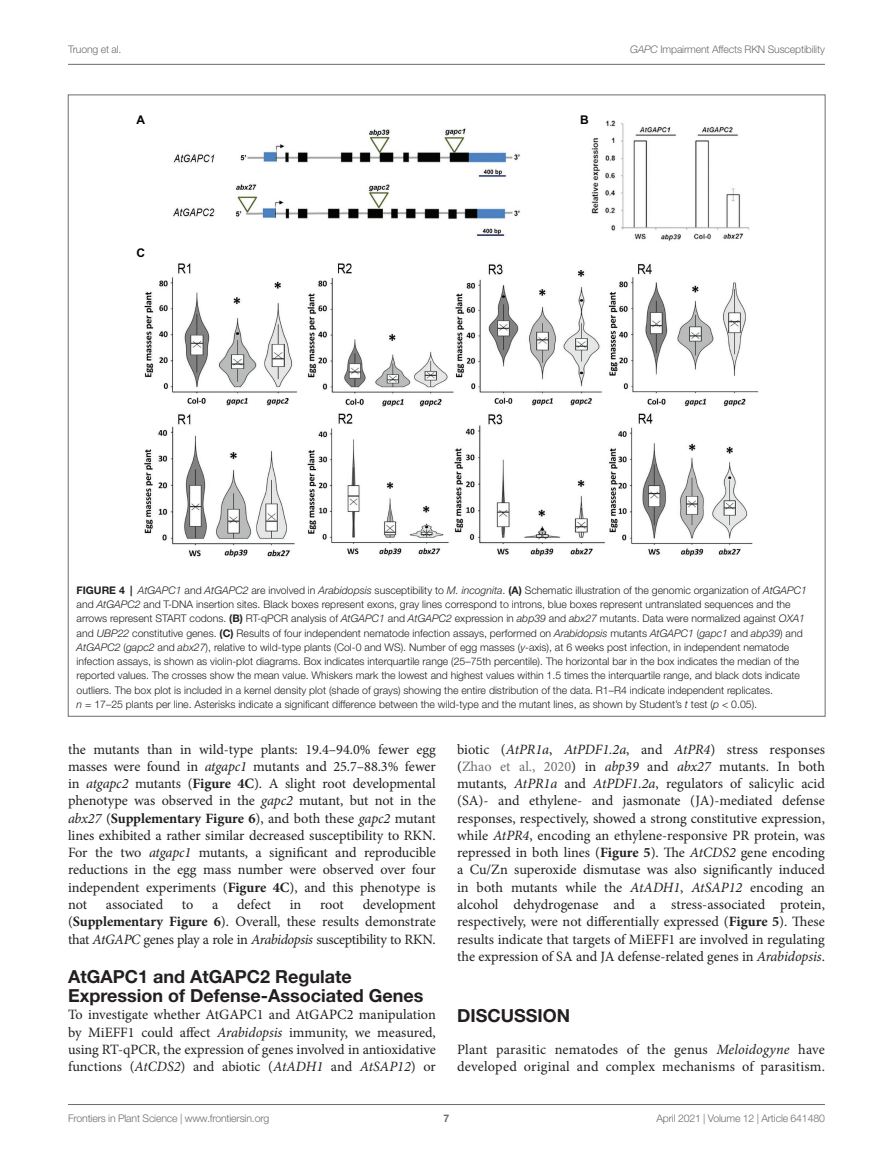
<style>
.page{position:relative;width:893px;height:1170px;background:#fff}
.page>*{position:absolute;margin:0;border:0;box-sizing:border-box;transform-origin:0 0}
.HEAD_2{font:700 18px/18.8px "Helvetica Neue LT Std";color:#231f20}
.HEAD_1{font:700 18px "Helvetica Neue LT Std";color:#231f20}
.TEXT_FLUSH{font:14.25px/17.2px "Minion Pro";letter-spacing:-.005em;color:#231f20;text-align:justify}
.t1{font:700 12px "Arial";color:#040503}
.FIG_LEG{font:300 10.5px/14.2px "Helvetica Neue LT Std";color:#231f20}
.t2{font:300 10.5px "Helvetica Neue LT Std";letter-spacing:-.015em;color:#6c6d70}
.t3{font:700 10.5px "Helvetica Neue LT Std";color:#6c6d70}
.s1{font-style:italic}
.s2{font-weight:700}
.s3{color:#6c6d70}
</style>
<div class="page">
<hr style="left:68px;top:64px;width:757px;height:1px;background:#6c6d70">
<hr style="left:68px;top:1104px;width:757px;height:1px;background:#6c6d70">
<img style="left:144px;top:120px;width:615px;height:438px">
<p class="t2" style="left:68px;top:42px;width:55px">Truong et al.</p>
<p class="t2" style="left:630px;top:42px;width:196px"><span class="s1">GAPC</span> Impairment Affects RKN Susceptibility</p>
<p class="t1" style="left:137px;top:111px;width:10px">A</p>
<p class="t1" style="left:137px;top:244px;width:10px">C</p>
<p class="t1" style="left:580px;top:111px;width:10px">B</p>
<p class="FIG_LEG" style="left:77px;top:582px;width:732px"><span class="s2">FIGURE 4 |</span> <span class="s1">AtGAPC1</span> and <span class="s1">AtGAPC2</span> are involved in <span class="s1">Arabidopsis</span> susceptibility to <span class="s1">M. incognita</span>. <span class="s2">(A)</span> Schematic illustration of the genomic organization of <span class="s1">AtGAPC1 </span>and <span class="s1">AtGAPC2</span> and T-DNA insertion sites. Black boxes represent exons, gray lines correspond to introns, blue boxes represent untranslated sequences and the arrows represent START codons. <span class="s2">(B)</span> RT-qPCR analysis of <span class="s1">AtGAPC1</span> and <span class="s1">AtGAPC2</span> expression in <span class="s1">abp39</span> and <span class="s1">abx27</span> mutants. Data were normalized against <span class="s1">OXA1 </span>and <span class="s1">UBP22</span> constitutive genes. <span class="s2">(C)</span> Results of four independent nematode infection assays, performed on <span class="s1">Arabidopsis</span> mutants <span class="s1">AtGAPC1</span> (<span class="s1">gapc1</span> and <span class="s1">abp39</span>) and <span class="s1">AtGAPC2</span> (<span class="s1">gapc2</span> and <span class="s1">abx27</span>), relative to wild-type plants (Col-0 and WS). Number of egg masses (<span class="s1">y</span>-axis), at 6 weeks post infection, in independent nematode infection assays, is shown as violin-plot diagrams. Box indicates interquartile range (25–75th percentile). The horizontal bar in the box indicates the median of the reported values. The crosses show the mean value. Whiskers mark the lowest and highest values within 1.5 times the interquartile range, and black dots indicate outliers. The box plot is included in a kernel density plot (shade of grays) showing the entire distribution of the data. R1–R4 indicate independent replicates.<br><span class="s1">n</span> = 17–25 plants per line. Asterisks indicate a significant difference between the wild-type and the mutant lines, as shown by Student’s <span class="s1">t</span> test (<span class="s1">p</span> &lt; 0.05).</p>
<p class="TEXT_FLUSH" style="left:68px;top:740px;width:369px">the mutants than in wild-type plants: 19.4–94.0% fewer egg masses were found in <span class="s1">atgapc1</span> mutants and 25.7–88.3% fewer in <span class="s1">atgapc2</span> mutants (<span class="s2">Figure 4C</span>). A slight root developmental phenotype was observed in the <span class="s1">gapc2</span> mutant, but not in the <span class="s1">abx27</span> (<span class="s2">Supplementary Figure 6</span>), and both these <span class="s1">gapc2</span> mutant lines exhibited a rather similar decreased susceptibility to RKN.<br>For the two <span class="s1">atgapc1</span> mutants, a significant and reproducible reductions in the egg mass number were observed over four independent experiments (<span class="s2">Figure 4C</span>), and this phenotype is not</p>
<p class="TEXT_FLUSH" style="left:68px;top:895px;width:369px;text-indent:295px">development (<span class="s2">Supplementary Figure 6</span>). Overall, these results demonstrate that <span class="s1">AtGAPC</span> genes play a role in <span class="s1">Arabidopsis</span> susceptibility to RKN.</p>
<p class="HEAD_2" style="left:68px;top:967px;width:357px">AtGAPC1 and AtGAPC2 Regulate<br>Expression of Defense-Associated Genes</p>
<p class="TEXT_FLUSH" style="left:68px;top:1006px;width:369px">To investigate whether AtGAPC1 and AtGAPC2 manipulation by MiEFF1 could affect <span class="s1">Arabidopsis</span> immunity, we measured, using RT-qPCR, the expression of genes involved in antioxidative functions (<span class="s1">AtCDS2</span>) and abiotic (<span class="s1">AtADH1</span> and <span class="s1">AtSAP12</span>) or</p>
<p class="TEXT_FLUSH" style="left:106px;top:895px;width:59px">associated</p>
<p class="TEXT_FLUSH" style="left:182px;top:895px;width:13px">to</p>
<p class="TEXT_FLUSH" style="left:212px;top:895px;width:8px">a</p>
<p class="TEXT_FLUSH" style="left:237px;top:895px;width:35px">defect</p>
<p class="TEXT_FLUSH" style="left:290px;top:895px;width:13px">in</p>
<p class="TEXT_FLUSH" style="left:320px;top:895px;width:25px">root</p>
<p class="TEXT_FLUSH" style="left:457px;top:740px;width:369px">biotic (<span class="s1">AtPR1a</span>, <span class="s1">AtPDF1.2a</span>, and <span class="s1">AtPR4</span>) stress responses (<span class="s3">Zhao et al., 2020</span>) in <span class="s1">abp39</span> and <span class="s1">abx27</span> mutants. In both mutants, <span class="s1">AtPR1a</span> and <span class="s1">AtPDF1.2a</span>, regulators of salicylic acid (SA)- and ethylene- and jasmonate (JA)-mediated defense responses, respectively, showed a strong constitutive expression, while <span class="s1">AtPR4</span>, encoding an ethylene-responsive PR protein, was repressed in both lines (<span class="s2">Figure 5</span>). The <span class="s1">AtCDS2</span> gene encoding a Cu/Zn superoxide dismutase was also significantly induced in both mutants while the <span class="s1">AtADH1</span>, <span class="s1">AtSAP12</span> encoding an alcohol dehydrogenase and a stress-associated protein, respectively, were not differentially expressed (<span class="s2">Figure 5</span>). These results indicate that targets of MiEFF1 are involved in regulating the expression of SA and JA defense-related genes in <span class="s1">Arabidopsis</span>.</p>
<p class="HEAD_1" style="left:457px;top:1004px;width:115px">DISCUSSION</p>
<p class="TEXT_FLUSH" style="left:457px;top:1040px;width:369px">Plant parasitic nematodes of the genus <span class="s1">Meloidogyne</span> have developed original and complex mechanisms of parasitism.</p>
<p class="t2" style="left:68px;top:1111px;width:203px">Frontiers in Plant Science | www.frontiersin.org</p>
<p class="t3" style="left:444px;top:1111px;width:7px">7</p>
<p class="t2" style="left:656px;top:1111px;width:170px">April 2021 | Volume 12 | Article 641480</p>
</div>
